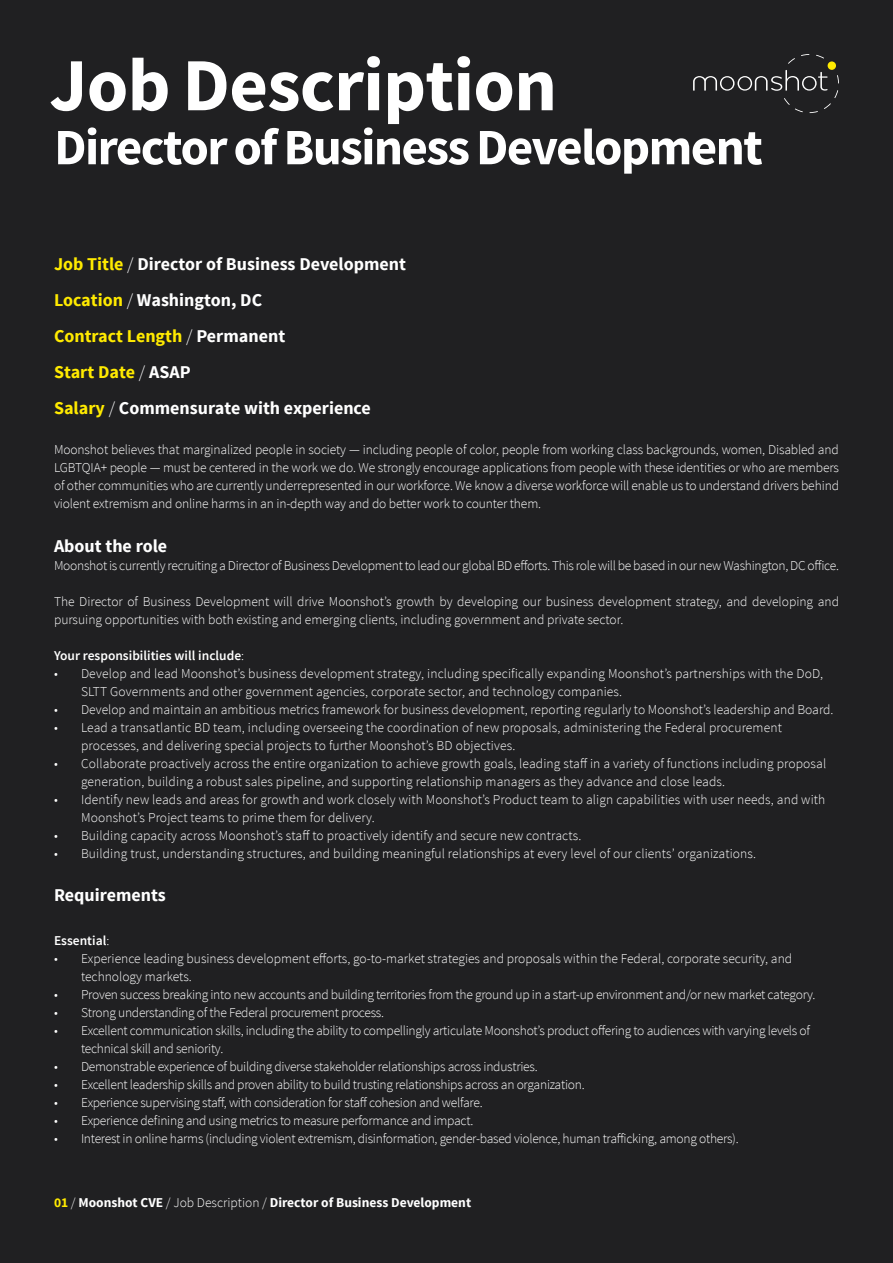
<style>
.page{position:relative;width:893px;height:1263px;background:#202022}
.page>*{position:absolute;margin:0;border:0;box-sizing:border-box;transform-origin:0 0}
.t1{font:700 75px "Source Sans Pro";letter-spacing:-.01em;color:#fff}
.t2{font:700 51px "Source Sans Pro";letter-spacing:-.03em;color:#fff}
.t3{font:700 18px/36px "Source Sans Pro";color:#fff}
.t4{font:300 13.5px/18px "Source Sans Pro";color:#fff}
.t5{font:300 13.5px/18px "Source Sans Pro";letter-spacing:-.02em;color:#fff}
.t6{font:700 13.5px "Source Sans Pro";color:#fff}
.t7{font:600 13.5px "Source Sans Pro";color:#fff}
.s1{color:#ffea00}
.s2{font-weight:300}
</style>
<div class="page">
<svg style="left:693px;top:54px;width:146px;height:59px"></svg>
<h1 class="t1" style="left:49px;top:37px;width:509px">Job Description</h1>
<h2 class="t2" style="left:54px;top:115px;width:710px">Director of Business Development</h2>
<h3 class="t3" style="left:54px;top:247px;width:353px"><span class="s1">Job Title</span> <span class="s2">/</span> Director of Business Development<br><span class="s1">Location</span> <span class="s2">/</span> Washington, DC<br><span class="s1">Contract Length</span> <span class="s2">/</span> Permanent<br><span class="s1">Start Date</span> <span class="s2">/</span> ASAP<br><span class="s1">Salary</span> <span class="s2">/</span> Commensurate with experience</h3>
<p class="t4" style="left:54px;top:441px;width:786px;text-align:justify">Moonshot believes that marginalized people in society — including people of color, people from working class backgrounds, women, Disabled and LGBTQIA+ people — must be centered in the work we do. We strongly encourage applications from people with these identities or who are members of other communities who are currently underrepresented in our workforce. We know a diverse workforce will enable us to understand drivers behind violent extremism and online harms in an in-depth way and do better work to counter them.</p>
<h3 class="t3" style="left:54px;top:529px;width:115px">About the role</h3>
<p class="t5" style="left:54px;top:556px;width:786px">Moonshot is currently recruiting a Director of Business Development to lead our global BD efforts. This role will be based in our new Washington, DC office.</p>
<p class="t4" style="left:54px;top:592px;width:786px">The Director of Business Development will drive Moonshot’s growth by developing our business development strategy, and developing and pursuing opportunities with both existing and emerging clients, including government and private sector.</p>
<p class="t7" style="left:54px;top:647px;width:192px">Your responsibilities will include<span class="s2">:</span></p>
<p class="t4" style="left:81px;top:664px;width:744px;text-indent:-27px">• Develop and lead Moonshot’s business development strategy, including specifically expanding Moonshot’s partnerships with the DoD,<br>SLTT Governments and other government agencies, corporate sector, and technology companies.</p>
<p class="t4" style="left:54px;top:700px;width:781px">• Develop and maintain an ambitious metrics framework for business development, reporting regularly to Moonshot’s leadership and Board.</p>
<p class="t4" style="left:81px;top:718px;width:702px;text-indent:-27px">• Lead a transatlantic BD team, including overseeing the coordination of new proposals, administering the Federal procurement processes, and delivering special projects to further Moonshot’s BD objectives.</p>
<p class="t4" style="left:81px;top:754px;width:747px;text-indent:-27px">• Collaborate proactively across the entire organization to achieve growth goals, leading staff in a variety of functions including proposal generation, building a robust sales pipeline, and supporting relationship managers as they advance and close leads.</p>
<p class="t4" style="left:81px;top:790px;width:746px;text-indent:-27px">• Identify new leads and areas for growth and work closely with Moonshot’s Product team to align capabilities with user needs, and with<br>Moonshot’s Project teams to prime them for delivery.</p>
<p class="t4" style="left:54px;top:826px;width:529px">• Building capacity across Moonshot’s staff to proactively identify and secure new contracts.</p>
<p class="t4" style="left:54px;top:844px;width:704px">• Building trust, understanding structures, and building meaningful relationships at every level of our clients’ organizations.</p>
<h3 class="t3" style="left:54px;top:878px;width:113px">Requirements</h3>
<p class="t7" style="left:54px;top:932px;width:57px">Essential<span class="s2">:</span></p>
<p class="t4" style="left:81px;top:950px;width:713px;text-indent:-27px">• Experience leading business development efforts, go-to-market strategies and proposals within the Federal, corporate security, and technology markets.</p>
<p class="t5" style="left:54px;top:986px;width:763px">• Proven success breaking into new accounts and building territories from the ground up in a start-up environment and/or new market category.</p>
<p class="t5" style="left:54px;top:1004px;width:332px">• Strong understanding of the Federal procurement process.</p>
<p class="t5" style="left:81px;top:1022px;width:730px;text-indent:-27px">• Excellent communication skills, including the ability to compellingly articulate Moonshot’s product offering to audiences with varying levels of technical skill and seniority.</p>
<p class="t5" style="left:54px;top:1058px;width:485px">• Demonstrable experience of building diverse stakeholder relationships across industries.</p>
<p class="t5" style="left:54px;top:1076px;width:532px">• Excellent leadership skills and proven ability to build trusting relationships across an organization.</p>
<p class="t5" style="left:54px;top:1094px;width:430px">• Experience supervising staff, with consideration for staff cohesion and welfare.</p>
<p class="t5" style="left:54px;top:1112px;width:421px">• Experience defining and using metrics to measure performance and impact.</p>
<p class="t5" style="left:54px;top:1130px;width:686px">• Interest in online harms (including violent extremism, disinformation, gender-based violence, human trafficking, among others).</p>
<p class="t6" style="left:54px;top:1193px;width:419px"><span class="s1">01</span> <span class="s2">/</span> Moonshot CVE <span class="s2">/ Job Description /</span> Director of Business Development</p>
</div>
